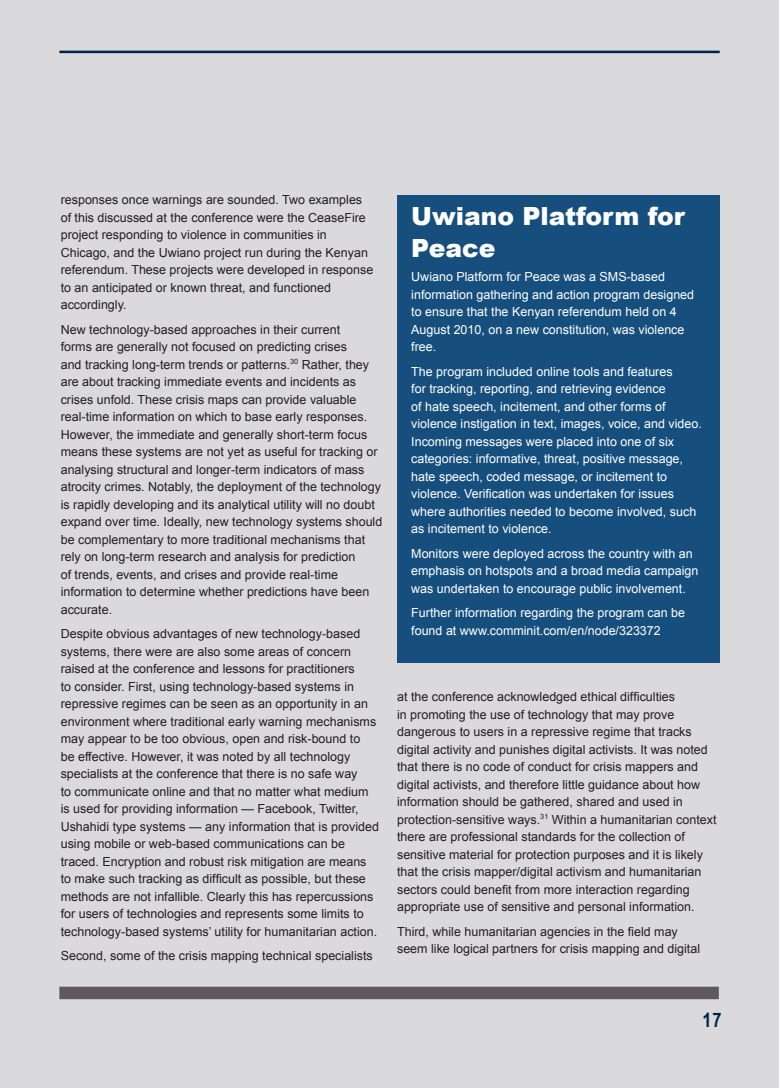
<style>
.page{position:relative;width:780px;height:1088px;background:#fff}
.page>*{position:absolute;margin:0;border:0;box-sizing:border-box;transform-origin:0 0}
.t1{font:900 25px/31.2px "Arial";color:#fff}
.t2{font:700 20px "Arial Narrow";color:#002447}
.t3{font:12.5px/17.5px "Arial";color:#231f20}
.t4{font:12.5px/17.5px "Arial";color:#fff}
</style>
<div class="page">
<div style="left:0;top:0;width:778px;height:1088px;background:#dad9dc"></div>
<hr style="left:59px;top:51px;width:660px;height:2px;background:#002447">
<div style="left:59px;top:987px;width:659px;height:12px;background:#5f595e"></div>
<div style="left:397px;top:195px;width:322px;height:468px;background:#164f7e"></div>
<p class="t3" style="left:61px;top:191px;width:314px">responses once warnings are sounded. Two examples of this discussed at the conference were the CeaseFire project responding to violence in communities in Chicago, and the Uwiano project run during the Kenyan referendum. These projects were developed in response to an anticipated or known threat, and functioned accordingly.</p>
<p class="t3" style="left:61px;top:321px;width:323px">New technology-based approaches in their current<br>forms are generally not focused on predicting crises<br>and tracking long-term trends or patterns.<sup>30</sup> Rather, they are about tracking immediate events and incidents as crises unfold. These crisis maps can provide valuable real-time information on which to base early responses.<br>However, the immediate and generally short-term focus means these systems are not yet as useful for tracking or analysing structural and longer-term indicators of mass atrocity crimes. Notably, the deployment of the technology is rapidly developing and its analytical utility will no doubt expand over time. Ideally, new technology systems should be complementary to more traditional mechanisms that rely on long-term research and analysis for prediction<br>of trends, events, and crises and provide real-time information to determine whether predictions have been accurate.</p>
<p class="t3" style="left:61px;top:625px;width:320px">Despite obvious advantages of new technology-based systems, there were are also some areas of concern raised at the conference and lessons for practitioners<br>to consider. First, using technology-based systems in repressive regimes can be seen as an opportunity in an environment where traditional early warning mechanisms may appear to be too obvious, open and risk-bound to<br>be effective. However, it was noted by all technology specialists at the conference that there is no safe way<br>to communicate online and that no matter what medium is used for providing information — Facebook, Twitter, Ushahidi type systems — any information that is provided using mobile or web-based communications can be traced. Encryption and robust risk mitigation are means to make such tracking as difficult as possible, but these methods are not infallible. Clearly this has repercussions for users of technologies and represents some limits to technology-based systems’ utility for humanitarian action.</p>
<p class="t3" style="left:61px;top:947px;width:313px">Second, some of the crisis mapping technical specialists</p>
<h1 class="t1" style="left:411px;top:200px;width:275px">Uwiano Platform for<br>Peace</h1>
<p class="t4" style="left:411px;top:268px;width:284px">Uwiano Platform for Peace was a SMS-based information gathering and action program designed to ensure that the Kenyan referendum held on 4<br>August 2010, on a new constitution, was violence free.</p>
<p class="t4" style="left:411px;top:363px;width:292px">The program included online tools and features<br>for tracking, reporting, and retrieving evidence<br>of hate speech, incitement, and other forms of violence instigation in text, images, voice, and video.<br>Incoming messages were placed into one of six categories: informative, threat, positive message, hate speech, coded message, or incitement to violence. Verification was undertaken for issues where authorities needed to become involved, such as incitement to violence.</p>
<p class="t4" style="left:411px;top:545px;width:288px">Monitors were deployed across the country with an emphasis on hotspots and a broad media campaign was undertaken to encourage public involvement.</p>
<p class="t4" style="left:411px;top:604px;width:275px">Further information regarding the program can be found at www.comminit.com/en/node/323372</p>
<p class="t3" style="left:397px;top:688px;width:321px">at the conference acknowledged ethical difficulties<br>in promoting the use of technology that may prove dangerous to users in a repressive regime that tracks digital activity and punishes digital activists. It was noted that there is no code of conduct for crisis mappers and digital activists, and therefore little guidance about how information should be gathered, shared and used in protection-sensitive ways.<sup>31</sup> Within a humanitarian context there are professional standards for the collection of sensitive material for protection purposes and it is likely that the crisis mapper/digital activism and humanitarian sectors could benefit from more interaction regarding appropriate use of sensitive and personal information.</p>
<p class="t3" style="left:397px;top:923px;width:304px">Third, while humanitarian agencies in the field may seem like logical partners for crisis mapping and digital</p>
<h2 class="t2" style="left:702px;top:1004px;width:21px">17</h2>
<h2 class="t2" style="left:706px;top:1004px;width:21px">17</h2>
</div>
